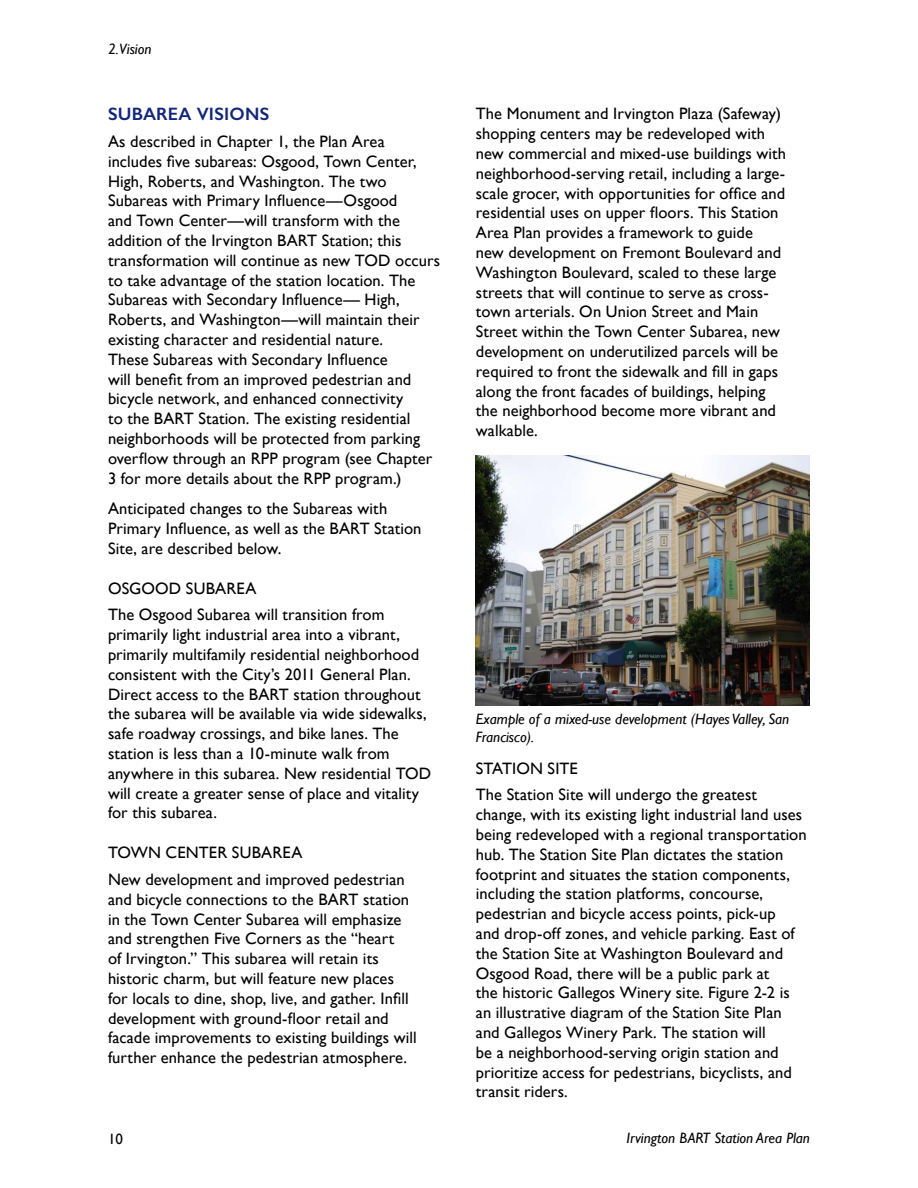
<style>
.page{position:relative;width:918px;height:1188px;background:#fff}
.page>*{position:absolute;margin:0;border:0;box-sizing:border-box;transform-origin:0 0}
.t1{font:600 18px "Gill Sans";letter-spacing:.01em;color:#12267a}
.t2{font:16.5px/19.8px "Gill Sans";letter-spacing:.005em;color:#000}
.t3{font:italic 15px/18px "Gill Sans";color:#000}
.t4{font:15px "Gill Sans";color:#000}
</style>
<div class="page">
<img style="left:476px;top:456px;width:334px;height:250px">
<p class="t3" style="left:108px;top:40px;width:45px">2.Vision</p>
<p class="t1" style="left:108px;top:103px;width:163px">SUBAREA VISIONS</p>
<p class="t2" style="left:108px;top:132px;width:334px">As described in Chapter 1, the Plan Area includes five subareas: Osgood, Town Center, High, Roberts, and Washington. The two Subareas with Primary Influence—Osgood<br>and Town Center—will transform with the addition of the Irvington BART Station; this transformation will continue as new TOD occurs to take advantage of the station location. The Subareas with Secondary Influence— High, Roberts, and Washington—will maintain their existing character and residential nature.<br>These Subareas with Secondary Influence<br>will benefit from an improved pedestrian and bicycle network, and enhanced connectivity<br>to the BART Station. The existing residential neighborhoods will be protected from parking overflow through an RPP program (see Chapter 3 for more details about the RPP program.)</p>
<p class="t2" style="left:108px;top:499px;width:315px">Anticipated changes to the Subareas with<br>Primary Influence, as well as the BART Station<br>Site, are described below.</p>
<p class="t2" style="left:108px;top:575px;width:278px;line-height:26.5px">OSGOOD SUBAREA<br>The Osgood Subarea will transition from</p>
<p class="t2" style="left:108px;top:625px;width:325px">primarily light industrial area into a vibrant, primarily multifamily residential neighborhood consistent with the City’s 2011 General Plan.<br>Direct access to the BART station throughout the subarea will be available via wide sidewalks, safe roadway crossings, and bike lanes. The station is less than a 10-minute walk from anywhere in this subarea. New residential TOD will create a greater sense of place and vitality for this subarea.</p>
<p class="t2" style="left:108px;top:840px;width:298px;line-height:26.5px">TOWN CENTER SUBAREA<br>New development and improved pedestrian</p>
<p class="t2" style="left:108px;top:890px;width:310px">and bicycle connections to the BART station in the Town Center Subarea will emphasize and strengthen Five Corners as the “heart<br>of Irvington.” This subarea will retain its historic charm, but will feature new places for locals to dine, shop, live, and gather. Infill development with ground-floor retail and facade improvements to existing buildings will further enhance the pedestrian atmosphere.</p>
<p class="t4" style="left:108px;top:1131px;width:16px">10</p>
<p class="t2" style="left:476px;top:104px;width:312px">The Monument and Irvington Plaza (Safeway) shopping centers may be redeveloped with new commercial and mixed-use buildings with neighborhood-serving retail, including a large&shy;scale grocer, with opportunities for office and residential uses on upper floors. This Station Area Plan provides a framework to guide<br>new development on Fremont Boulevard and Washington Boulevard, scaled to these large streets that will continue to serve as cross&shy;town arterials. On Union Street and Main Street within the Town Center Subarea, new development on underutilized parcels will be required to front the sidewalk and fill in gaps along the front facades of buildings, helping the neighborhood become more vibrant and walkable.</p>
<p class="t3" style="left:476px;top:710px;width:315px">Example of a mixed-use development (Hayes Valley, San<br>Francisco).</p>
<p class="t2" style="left:476px;top:755px;width:283px;line-height:26.5px">STATION SITE<br>The Station Site will undergo the greatest</p>
<p class="t2" style="left:476px;top:805px;width:332px">change, with its existing light industrial land uses being redeveloped with a regional transportation hub. The Station Site Plan dictates the station footprint and situates the station components, including the station platforms, concourse, pedestrian and bicycle access points, pick-up<br>and drop-off zones, and vehicle parking. East of the Station Site at Washington Boulevard and Osgood Road, there will be a public park at<br>the historic Gallegos Winery site. Figure 2-2 is an illustrative diagram of the Station Site Plan and Gallegos Winery Park. The station will<br>be a neighborhood-serving origin station and prioritize access for pedestrians, bicyclists, and transit riders.</p>
<p class="t3" style="left:627px;top:1129px;width:185px">Irvington BART Station Area Plan</p>
</div>
